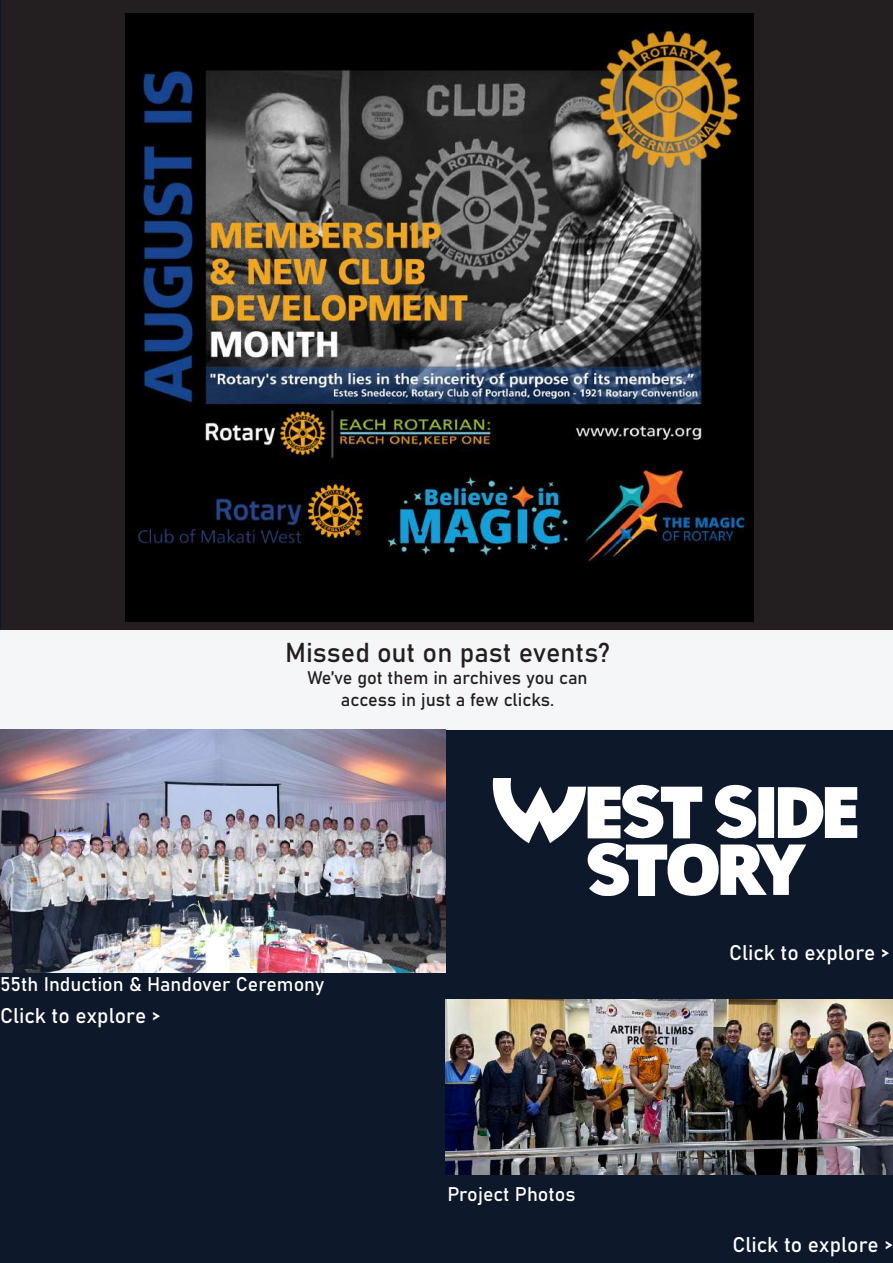
<style>
.page{position:relative;width:893px;height:1263px;background:#fff}
.page>*{position:absolute;margin:0;border:0;box-sizing:border-box;transform-origin:0 0}
.t1{font:27px "Bahnschrift";color:#231f20}
.t2{font:21px "Bahnschrift";color:#fff}
.t3{font:19.5px "Bahnschrift";color:#fff}
.t4{font:18px/21.6px "Bahnschrift";color:#231f20;text-align:center}
</style>
<div class="page">
<div style="left:1px;top:0;width:892px;height:1263px;background:#0d182b"></div>
<img style="left:446px;top:999px;width:447px;height:175px">
<div style="left:0;top:630px;width:893px;height:99px;background:#f4f6f7"></div>
<div style="left:1px;top:0;width:892px;height:629px;background:#231f20"></div>
<img style="left:0;top:729px;width:446px;height:243px">
<img style="left:125px;top:14px;width:629px;height:607px">
<svg style="left:492px;top:778px;width:365px;height:118px"></svg>
<h1 class="t1" style="left:285px;top:632px;width:326px">Missed out on past events?</h1>
<p class="t4" style="left:307px;top:666px;width:282px">We’ve got them in archives you can access in just a few clicks.</p>
<p class="t3" style="left:0;top:969px;width:326px">55th Induction &amp; Handover Ceremony</p>
<p class="t2" style="left:0;top:1000px;width:162px">Click to explore &gt;</p>
<p class="t3" style="left:447px;top:1179px;width:130px">Project Photos</p>
<p class="t2" style="left:729px;top:937px;width:162px">Click to explore &gt;</p>
<p class="t2" style="left:732px;top:1229px;width:162px">Click to explore &gt;</p>
</div>
